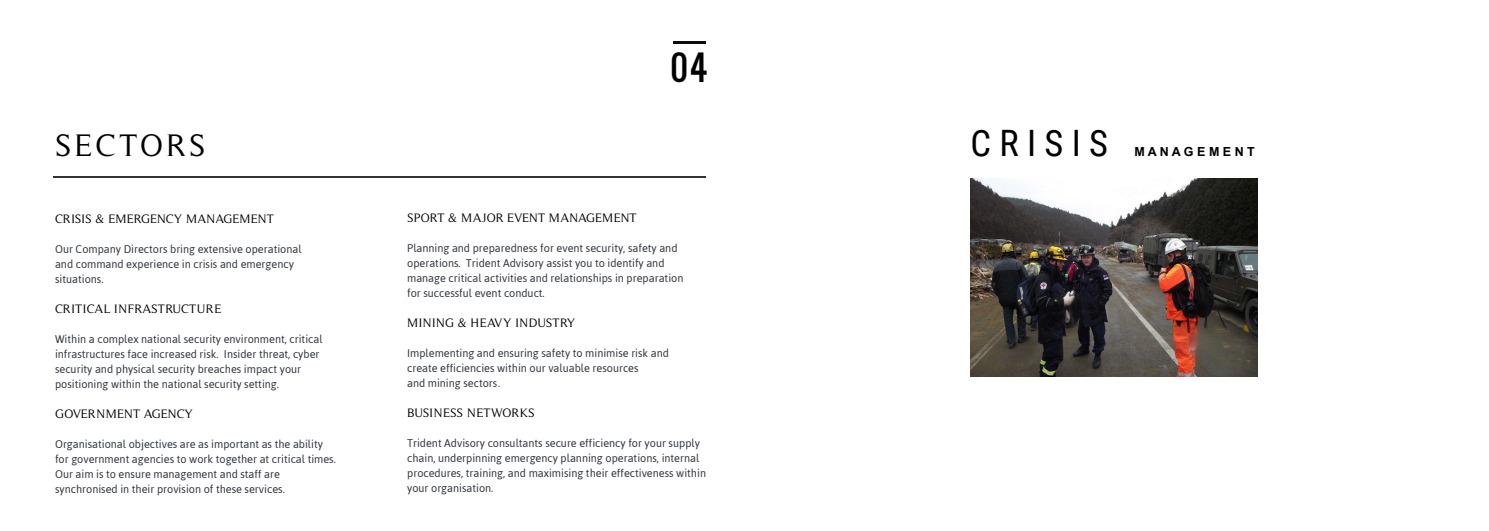
<style>
.page{position:relative;width:1489px;height:531px;background:#fff}
.page>*{position:absolute;margin:0;border:0;box-sizing:border-box;transform-origin:0 0}
.t1{font:36.38px "Roboto Condensed";color:#000}
.t2{font:33.12px "Oswald";color:#000}
.t3{font:31.75px "Timeless";letter-spacing:.095em;color:#000}
.t4{font:12.5px/15px "Jaldi";color:#30363f}
.t5{font:12.5px "Timeless";color:#000}
.t6{font:12.5px "Timeless";letter-spacing:.03em;color:#000}
.t7{font:12.5px "Timeless";letter-spacing:.04em;color:#000}
.t8{font:700 12.5px "Arial";color:#000}
.s1{font-family:"Arial";color:#6d6e71}
</style>
<div class="page">
<img style="left:970px;top:178px;width:287px;height:198px">
<hr style="left:673px;top:41px;width:32px;height:2px;background:#0c0a11">
<hr style="left:53px;top:176px;width:653px;height:1px;background:#333">
<h2 class="t2" style="left:670px;top:43px;width:38px">04</h2>
<h3 class="t3" style="left:55px;top:127px;width:152px">SECTORS</h3>
<h1 class="t1" style="left:970px;top:118px;width:139px">C R I S I S</h1>
<p class="t5" style="left:55px;top:211px;width:220px">CRISIS &amp; EMERGENCY MANAGEMENT</p>
<p class="t4" style="left:55px;top:241px;width:248px">Our Company Directors bring extensive operational and command experience in crisis and emergency situations.</p>
<p class="t6" style="left:55px;top:301px;width:168px">CRITICAL INFRASTRUCTURE</p>
<p class="t4" style="left:55px;top:331px;width:269px">Within a complex national security environment, critical infrastructures face increased risk. Insider threat, cyber security and physical security breaches impact your positioning within the national security setting.</p>
<p class="t5" style="left:55px;top:406px;width:139px">GOVERNMENT AGENCY</p>
<p class="t4" style="left:55px;top:436px;width:282px">Organisational objectives are as important as the ability for government agencies to work together at critical times.<br>Our aim is to ensure management and staff are synchronised in their provision of these services.</p>
<p class="t5" style="left:407px;top:211px;width:231px">SPORT &amp; MAJOR EVENT MANAGEMENT</p>
<p class="t4" style="left:407px;top:240px;width:278px">Planning and preparedness for event security, safety and operations. Trident Advisory assist you to identify and manage critical activities and relationships in preparation for successful event conduct.</p>
<p class="t7" style="left:407px;top:316px;width:169px">MINING &amp; HEAVY INDUSTRY</p>
<p class="t4" style="left:407px;top:345px;width:263px">Implementing and ensuring safety to minimise risk and create efficiencies within our valuable resources<br>and mining sectors<span class="s1">.</span></p>
<p class="t5" style="left:407px;top:406px;width:129px">BUSINESS NETWORKS</p>
<p class="t4" style="left:407px;top:435px;width:300px">Trident Advisory consultants secure efficiency for your supply chain, underpinning emergency planning operations, internal procedures, training, and maximising their effectiveness within your organisation.</p>
<p class="t8" style="left:1134px;top:143px;width:122px">M A N A G E M E N T</p>
</div>
